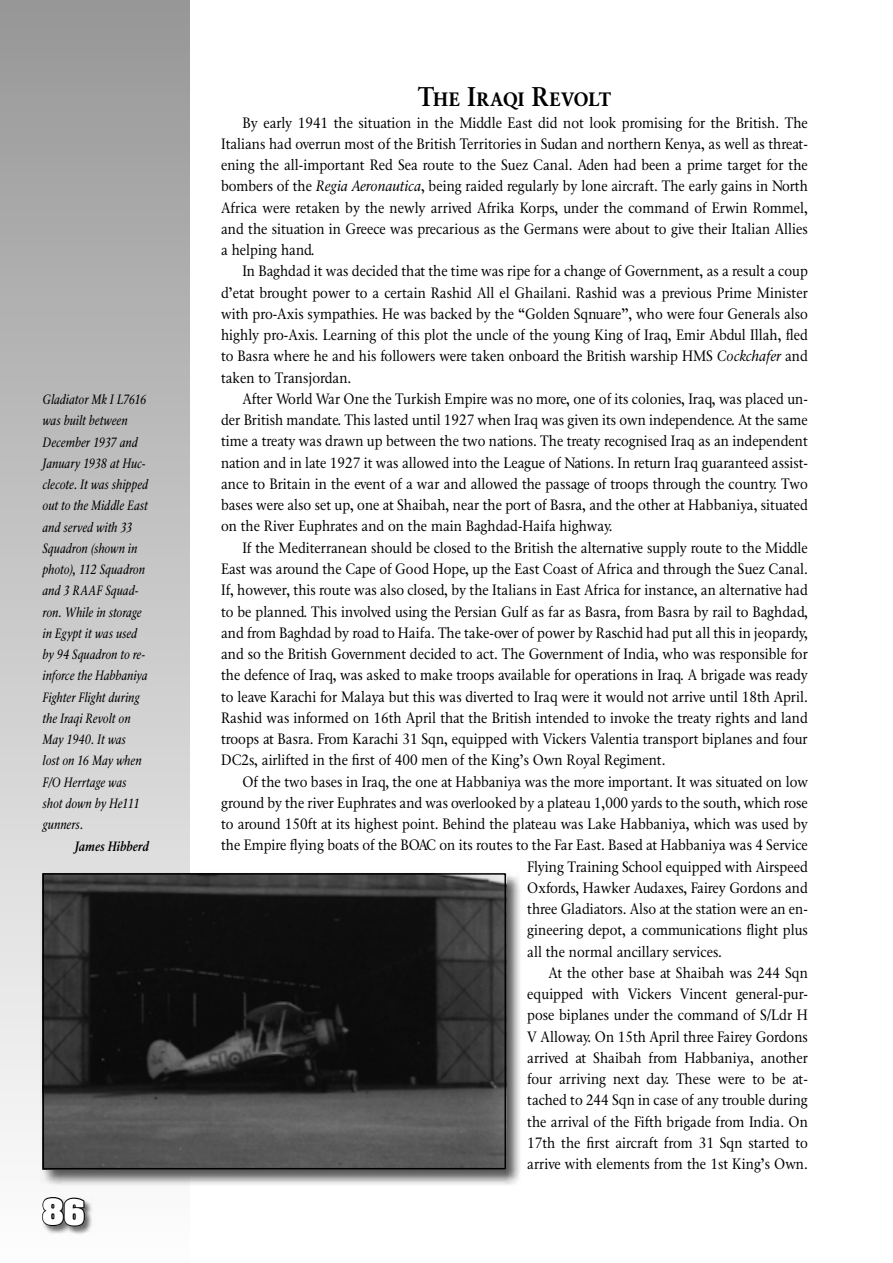
<style>
.page{position:relative;width:893px;height:1263px;background:#fff}
.page>*{position:absolute;margin:0;border:0;box-sizing:border-box;transform-origin:0 0}
.t1{font:700 30px "Aardvark";color:#fff}
.t2{font:700 27px "Classic EFN";letter-spacing:.005em;color:#000;scale:.9 1}
.t3{font:15px "Classic EFN";color:#000;scale:.9 1}
.t4{font:italic 13.5px "Classic Cnd EFN";letter-spacing:.005em;color:#000}
.t5{font:italic 700 13.5px "Classic Cnd EFN";letter-spacing:.01em;color:#000}
.s1{font-style:italic}
</style>
<div class="page">
<div style="left:0;top:0;width:190px;height:1263px;background:linear-gradient(to bottom,#979797,#fff)"></div>
<div style="left:42px;top:1197px;width:51px;height:38px;background:#fafafa"></div>
<svg style="left:40px;top:871px;width:480px;height:314px;background:#a5a5a5"></svg>
<img style="left:46px;top:876px;width:457px;height:290px">
<div style="left:43px;top:873px;width:463px;height:296px;border:2px solid #000"></div>
<div style="left:42px;top:1196px;width:51px;height:38px;background:#000;opacity:.35"></div>
<svg style="left:41px;top:1196px;width:45px;height:31px"></svg>
<p class="t4" style="left:43px;top:392px;width:105px">Gladiator Mk I L7616</p>
<p class="t4" style="left:43px;top:413px;width:87px">was built between</p>
<p class="t4" style="left:43px;top:434px;width:97px">December 1937 and</p>
<p class="t4" style="left:43px;top:455px;width:104px">January 1938 at Huc-</p>
<p class="t4" style="left:43px;top:477px;width:107px">clecote. It was shipped</p>
<p class="t4" style="left:43px;top:498px;width:107px">out to the Middle East</p>
<p class="t4" style="left:43px;top:519px;width:91px">and served with 33</p>
<p class="t4" style="left:43px;top:540px;width:96px">Squadron (shown in</p>
<p class="t4" style="left:43px;top:562px;width:104px">photo), 112 Squadron</p>
<p class="t4" style="left:43px;top:583px;width:97px">and 3 RAAF Squad-</p>
<p class="t4" style="left:43px;top:604px;width:101px">ron. While in storage</p>
<p class="t4" style="left:43px;top:625px;width:96px">in Egypt it was used</p>
<p class="t4" style="left:43px;top:647px;width:104px">by 94 Squadron to re-</p>
<p class="t4" style="left:43px;top:668px;width:106px">inforce the Habbaniya</p>
<p class="t4" style="left:43px;top:689px;width:99px">Fighter Flight during</p>
<p class="t4" style="left:43px;top:710px;width:89px">the Iraqi Revolt on</p>
<p class="t4" style="left:43px;top:732px;width:85px">May 1940. It was</p>
<p class="t4" style="left:43px;top:753px;width:101px">lost on 16 May when</p>
<p class="t4" style="left:43px;top:774px;width:85px">F/O Herrtage was</p>
<p class="t4" style="left:43px;top:796px;width:98px">shot down by He111</p>
<p class="t4" style="left:43px;top:817px;width:42px">gunners.</p>
<p class="t5" style="left:75px;top:838px;width:75px">James Hibberd</p>
<h1 class="t1" style="left:43px;top:1191px;width:44px">86</h1>
<p class="t2" style="left:418px;top:81px;width:216px">The Iraqi Revolt</p>
<p class="t3" style="left:242px;top:114px;width:630px">By early 1941 the situation in the Middle East did not look promising for the British. The</p>
<p class="t3" style="left:221px;top:135px;width:653px">Italians had overrun most of the British Territories in Sudan and northern Kenya, as well as threat-</p>
<p class="t3" style="left:221px;top:156px;width:653px">ening the all-important Red Sea route to the Suez Canal. Aden had been a prime target for the</p>
<p class="t3" style="left:221px;top:178px;width:653px">bombers of the <span class="s1">Regia Aeronautica</span>, being raided regularly by lone aircraft. The early gains in North</p>
<p class="t3" style="left:221px;top:199px;width:653px">Africa were retaken by the newly arrived Afrika Korps, under the command of Erwin Rommel,</p>
<p class="t3" style="left:221px;top:220px;width:653px">and the situation in Greece was precarious as the Germans were about to give their Italian Allies</p>
<p class="t3" style="left:221px;top:241px;width:105px">a helping hand.</p>
<p class="t3" style="left:242px;top:263px;width:630px">In Baghdad it was decided that the time was ripe for a change of Government, as a result a coup</p>
<p class="t3" style="left:221px;top:284px;width:653px">d’etat brought power to a certain Rashid All el Ghailani. Rashid was a previous Prime Minister</p>
<p class="t3" style="left:221px;top:305px;width:653px">with pro-Axis sympathies. He was backed by the “Golden Sqnuare”, who were four Generals also</p>
<p class="t3" style="left:221px;top:326px;width:654px">highly pro-Axis. Learning of this plot the uncle of the young King of Iraq, Emir Abdul Illah, fled</p>
<p class="t3" style="left:221px;top:348px;width:653px">to Basra where he and his followers were taken onboard the British warship HMS <span class="s1">Cockchafer</span> and</p>
<p class="t3" style="left:221px;top:369px;width:146px">taken to Transjordan.</p>
<p class="t3" style="left:242px;top:390px;width:630px">After World War One the Turkish Empire was no more, one of its colonies, Iraq, was placed un-</p>
<p class="t3" style="left:221px;top:411px;width:654px">der British mandate. This lasted until 1927 when Iraq was given its own independence. At the same</p>
<p class="t3" style="left:221px;top:433px;width:653px">time a treaty was drawn up between the two nations. The treaty recognised Iraq as an independent</p>
<p class="t3" style="left:221px;top:454px;width:654px">nation and in late 1927 it was allowed into the League of Nations. In return Iraq guaranteed assist-</p>
<p class="t3" style="left:221px;top:475px;width:653px">ance to Britain in the event of a war and allowed the passage of troops through the country. Two</p>
<p class="t3" style="left:221px;top:496px;width:653px">bases were also set up, one at Shaibah, near the port of Basra, and the other at Habbaniya, situated</p>
<p class="t3" style="left:221px;top:518px;width:436px">on the River Euphrates and on the main Baghdad-Haifa highway.</p>
<p class="t3" style="left:242px;top:539px;width:630px">If the Mediterranean should be closed to the British the alternative supply route to the Middle</p>
<p class="t3" style="left:221px;top:560px;width:654px">East was around the Cape of Good Hope, up the East Coast of Africa and through the Suez Canal.</p>
<p class="t3" style="left:221px;top:581px;width:653px">If, however, this route was also closed, by the Italians in East Africa for instance, an alternative had</p>
<p class="t3" style="left:221px;top:603px;width:654px">to be planned. This involved using the Persian Gulf as far as Basra, from Basra by rail to Baghdad,</p>
<p class="t3" style="left:221px;top:624px;width:653px">and from Baghdad by road to Haifa. The take-over of power by Raschid had put all this in jeopardy,</p>
<p class="t3" style="left:221px;top:645px;width:653px">and so the British Government decided to act. The Government of India, who was responsible for</p>
<p class="t3" style="left:221px;top:666px;width:653px">the defence of Iraq, was asked to make troops available for operations in Iraq. A brigade was ready</p>
<p class="t3" style="left:221px;top:688px;width:653px">to leave Karachi for Malaya but this was diverted to Iraq were it would not arrive until 18th April.</p>
<p class="t3" style="left:221px;top:709px;width:653px">Rashid was informed on 16th April that the British intended to invoke the treaty rights and land</p>
<p class="t3" style="left:221px;top:730px;width:653px">troops at Basra. From Karachi 31 Sqn, equipped with Vickers Valentia transport biplanes and four</p>
<p class="t3" style="left:221px;top:751px;width:495px">DC2s, airlifted in the first of 400 men of the King’s Own Royal Regiment.</p>
<p class="t3" style="left:242px;top:773px;width:630px">Of the two bases in Iraq, the one at Habbaniya was the more important. It was situated on low</p>
<p class="t3" style="left:221px;top:794px;width:653px">ground by the river Euphrates and was overlooked by a plateau 1,000 yards to the south, which rose</p>
<p class="t3" style="left:221px;top:815px;width:653px">to around 150ft at its highest point. Behind the plateau was Lake Habbaniya, which was used by</p>
<p class="t3" style="left:221px;top:836px;width:654px">the Empire flying boats of the BOAC on its routes to the Far East. Based at Habbaniya was 4 Service</p>
<p class="t3" style="left:527px;top:858px;width:313px">Flying Training School equipped with Airspeed</p>
<p class="t3" style="left:527px;top:879px;width:313px">Oxfords, Hawker Audaxes, Fairey Gordons and</p>
<p class="t3" style="left:527px;top:900px;width:313px">three Gladiators. Also at the station were an en-</p>
<p class="t3" style="left:527px;top:921px;width:313px">gineering depot, a communications flight plus</p>
<p class="t3" style="left:527px;top:943px;width:218px">all the normal ancillary services.</p>
<p class="t3" style="left:549px;top:964px;width:290px">At the other base at Shaibah was 244 Sqn</p>
<p class="t3" style="left:527px;top:985px;width:313px">equipped with Vickers Vincent general-pur-</p>
<p class="t3" style="left:527px;top:1007px;width:313px">pose biplanes under the command of S/Ldr H</p>
<p class="t3" style="left:527px;top:1028px;width:313px">V Alloway. On 15th April three Fairey Gordons</p>
<p class="t3" style="left:527px;top:1049px;width:313px">arrived at Shaibah from Habbaniya, another</p>
<p class="t3" style="left:527px;top:1070px;width:313px">four arriving next day. These were to be at-</p>
<p class="t3" style="left:527px;top:1092px;width:313px">tached to 244 Sqn in case of any trouble during</p>
<p class="t3" style="left:527px;top:1113px;width:313px">the arrival of the Fifth brigade from India. On</p>
<p class="t3" style="left:527px;top:1134px;width:313px">17th the first aircraft from 31 Sqn started to</p>
<p class="t3" style="left:527px;top:1155px;width:313px">arrive with elements from the 1st King’s Own.</p>
</div>
